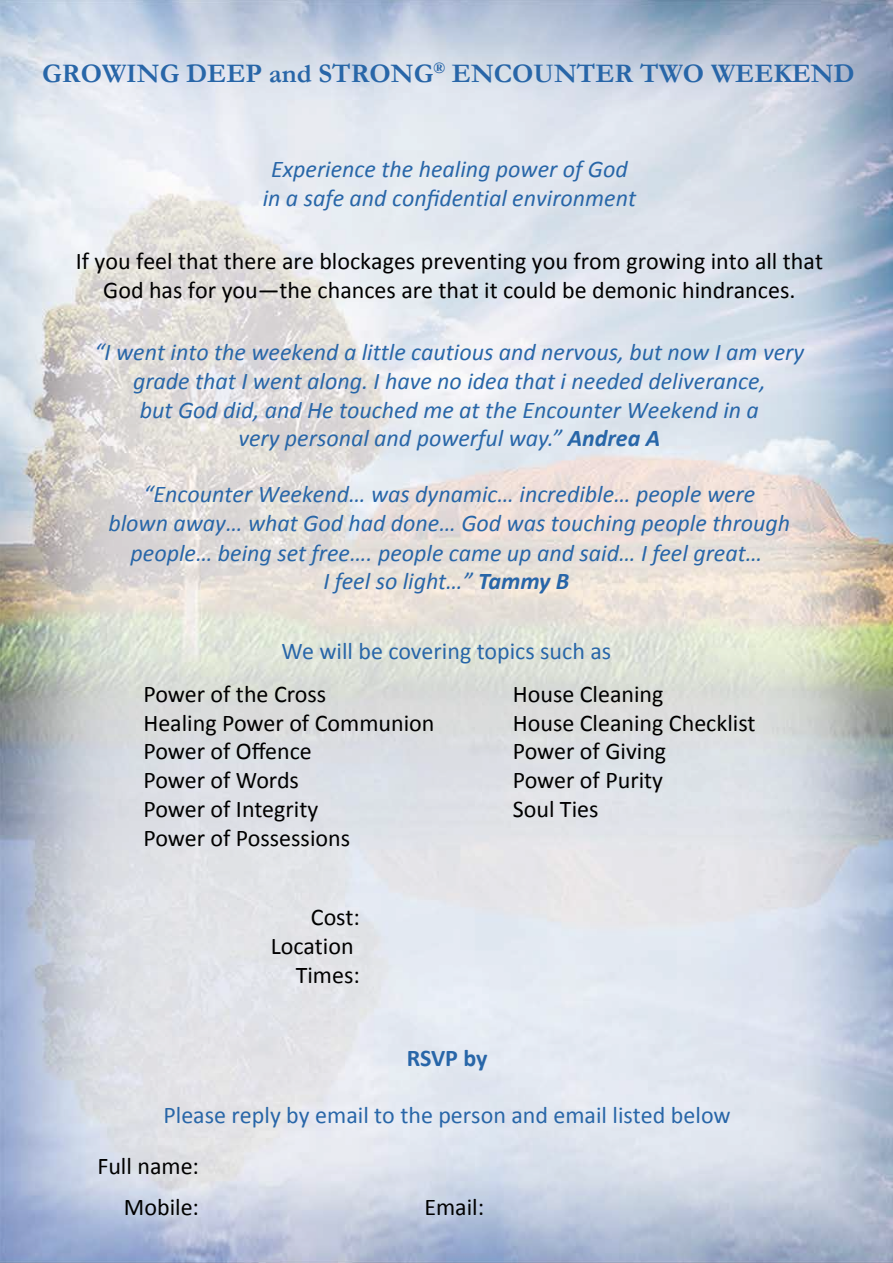
<style>
.page{position:relative;width:893px;height:1263px;background:#fff}
.page>*{position:absolute;margin:0;border:0;box-sizing:border-box;transform-origin:0 0}
.t1{font:700 27px "Garamond";color:#2866a8}
.t2{font:italic 24px/28.8px "Calibri";color:#2866a8;text-align:center}
.t3{font:24px/28.8px "Calibri";color:#000}
.t4{font:24px "Calibri";color:#2866a8}
.t5{font:700 24px "Calibri";letter-spacing:-.01em;color:#2866a8}
.s1{font-style:inherit}
.s2{font-weight:700}
</style>
<div class="page">
<img style="left:0;top:0;width:893px;height:1263px">
<p class="t1" style="left:42px;top:56px;width:814px">GROWING DEEP and STRONG<sup>®</sup> ENCOUNTER <span class="s1">TWO</span> WEEKEND</p>
<p class="t2" style="left:263px;top:154px;width:375px">Experience the healing power of God in a safe and confidential environment</p>
<p class="t3" style="left:76px;top:246px;width:749px;text-align:center">If you feel that there are blockages preventing you from growing into all that<br>God has for you—the chances are that it could be demonic hindrances.</p>
<p class="t2" style="left:95px;top:337px;width:711px">“I went into the weekend a little cautious and nervous, but now I am very grade that I went along. I have no idea that i needed deliverance,<br>but God did, and He touched me at the Encounter Weekend in a<br>very personal and powerful way.” <span class="s2">Andrea A</span></p>
<p class="t2" style="left:108px;top:479px;width:683px">“Encounter Weekend… was dynamic… incredible… people were<br>blown away… what God had done… God was touching people through people… being set free…. people came up and said… I feel great…<br>I feel so light…” <span class="s2">Tammy B</span></p>
<p class="t4" style="left:282px;top:636px;width:331px">We will be covering topics such as</p>
<p class="t3" style="left:143px;top:678px;width:293px">Power of the Cross<br>Healing Power of Communion<br>Power of Offence<br>Power of Words<br>Power of Integrity<br>Power of Possessions</p>
<p class="t3" style="left:513px;top:678px;width:244px">House Cleaning<br>House Cleaning Checklist<br>Power of Giving<br>Power of Purity<br>Soul Ties</p>
<p class="t3" style="left:271px;top:901px;width:91px;text-align:right">Cost:<br>Location<br>Times:</p>
<p class="t5" style="left:407px;top:1041px;width:82px">RSVP by</p>
<p class="t4" style="left:163px;top:1100px;width:569px">Please reply by email to the person and email listed below</p>
<p class="t3" style="left:97px;top:1144px;width:103px;line-height:41.1px;text-align:right">Full name:<br>Mobile:</p>
<p class="t3" style="left:424px;top:1191px;width:61px">Email:</p>
</div>
